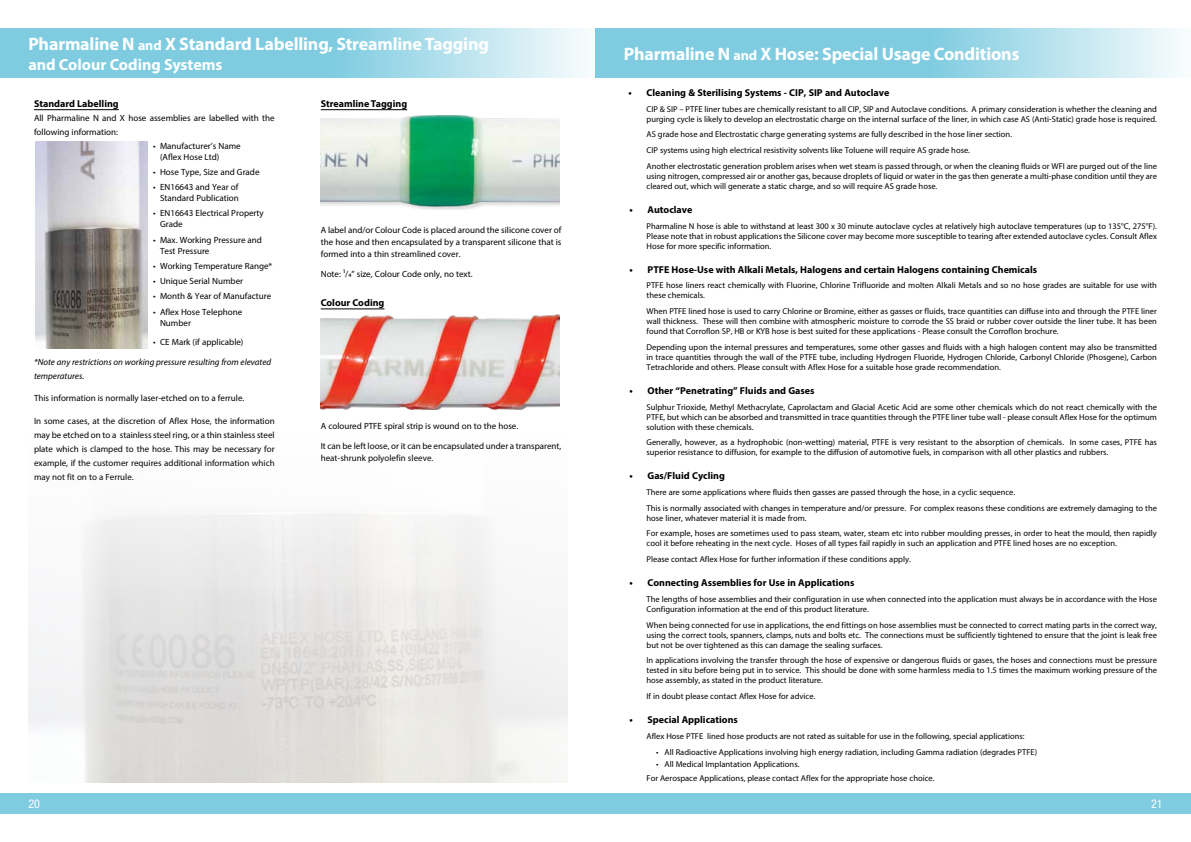
<style>
.page{position:relative;width:1191px;height:842px;background:#fff}
.page>*{position:absolute;margin:0;border:0;box-sizing:border-box;transform-origin:0 0}
.t1{font:700 18px "Myriad Pro";letter-spacing:-.01em;color:#fff}
.t2{font:700 16px "Myriad Pro";color:#fff}
.t3{font:condensed 12px "Helvetica Neue LT Std";color:#fff}
.t4{font:700 10px "Myriad Pro";color:#000}
.t5{font:9px/14px "Myriad Pro";color:#000}
.t6{font:italic 9px/14px "Myriad Pro";color:#000}
.t7{font:8.5px/10px "Myriad Pro";color:#000}
.s1{font-size:14px}
</style>
<div class="page">
<div style="left:0;top:793px;width:595px;height:21px;background:#7fcce1"></div>
<svg style="left:0;top:28px;width:585px;height:50px;background:#98d5e6"></svg>
<hr style="left:34px;top:109px;width:85px;height:1px;background:#000">
<img style="left:36px;top:141px;width:111px;height:208px">
<hr style="left:321px;top:109px;width:86px;height:1px;background:#000">
<hr style="left:321px;top:308px;width:63px;height:1px;background:#000">
<img style="left:320px;top:115px;width:239px;height:95px">
<img style="left:320px;top:315px;width:239px;height:95px">
<svg style="left:595px;top:28px;width:585px;height:50px;background:#98d5e6"></svg>
<div style="left:595px;top:793px;width:596px;height:21px;background:#7fcce1"></div>
<h1 class="t1" style="left:28px;top:32px;width:462px">Pharmaline N <span class="s1">and</span> X Standard Labelling, Streamline Tagging</h1>
<h2 class="t2" style="left:28px;top:54px;width:196px">and Colour Coding Systems</h2>
<p class="t4" style="left:34px;top:97px;width:86px">Standard Labelling</p>
<p class="t5" style="left:34px;top:111px;width:242px">All Pharmaline N and X hose assemblies are labelled with the following information:</p>
<p class="t5" style="left:160px;top:140px;width:82px;line-height:11px;text-indent:-7px">• Manufacturer’s Name (Aflex Hose Ltd)</p>
<p class="t5" style="left:153px;top:165px;width:108px">• Hose Type, Size and Grade</p>
<p class="t5" style="left:153px;top:182px;width:87px;line-height:11px;text-align:right">• EN16643 and Year of<br>Standard Publication</p>
<p class="t5" style="left:160px;top:208px;width:105px;line-height:11px;text-indent:-7px">• EN16643 Electrical Property<br>Grade</p>
<p class="t5" style="left:160px;top:234px;width:103px;line-height:11px;text-indent:-7px">• Max. Working Pressure and<br>Test Pressure</p>
<p class="t5" style="left:153px;top:259px;width:121px">• Working Temperature Range*</p>
<p class="t5" style="left:153px;top:274px;width:92px">• Unique Serial Number</p>
<p class="t5" style="left:153px;top:289px;width:120px">• Month &amp; Year of Manufacture</p>
<p class="t5" style="left:160px;top:306px;width:84px;line-height:11px;text-indent:-7px">• Aflex Hose Telephone<br>Number</p>
<p class="t5" style="left:153px;top:335px;width:92px">• CE Mark (if applicable)</p>
<p class="t6" style="left:34px;top:354px;width:239px">*Note any restrictions on working pressure resulting from elevated temperatures.</p>
<p class="t5" style="left:34px;top:391px;width:212px">This information is normally laser-etched on to a ferrule.</p>
<p class="t5" style="left:34px;top:413px;width:242px;text-align:justify">In some cases, at the discretion of Aflex Hose, the information may be etched on to a stainless steel ring, or a thin stainless steel plate which is clamped to the hose. This may be necessary for example, if the customer requires additional information which may not fit on to a Ferrule.</p>
<p class="t4" style="left:321px;top:97px;width:88px">Streamline Tagging</p>
<p class="t5" style="left:321px;top:223px;width:242px;line-height:12px;text-align:justify">A label and/or Colour Code is placed around the silicone cover of the hose and then encapsulated by a transparent silicone that is formed into a thin streamlined cover.</p>
<p class="t5" style="left:321px;top:267px;width:153px">Note: 1/4” size, Colour Code only, no text.</p>
<p class="t4" style="left:321px;top:296px;width:65px">Colour Coding</p>
<p class="t5" style="left:321px;top:419px;width:199px">A coloured PTFE spiral strip is wound on to the hose.</p>
<p class="t5" style="left:321px;top:440px;width:242px;line-height:12px">It can be left loose, or it can be encapsulated under a transparent, heat-shrunk polyolefin sleeve.</p>
<h3 class="t3" style="left:28px;top:796px;width:13px">20</h3>
<h1 class="t1" style="left:624px;top:42px;width:397px">Pharmaline N <span class="s1">and</span> X Hose: Special Usage Conditions</h1>
<p class="t4" style="left:628px;top:86px;width:262px">• Cleaning &amp; Sterilising Systems - CIP, SIP and Autoclave</p>
<p class="t7" style="left:646px;top:104px;width:512px">CIP &amp; SIP – PTFE liner tubes are chemically resistant to all CIP, SIP and Autoclave conditions. A primary consideration is whether the cleaning and purging cycle is likely to develop an electrostatic charge on the internal surface of the liner, in which case AS (Anti-Static) grade hose is required.</p>
<p class="t7" style="left:646px;top:127px;width:512px;line-height:15.7px">AS grade hose and Electrostatic charge generating systems are fully described in the hose liner section.<br>CIP systems using high electrical resistivity solvents like Toluene will require AS grade hose.<br>Another electrostatic generation problem arises when wet steam is passed through, or when the cleaning fluids or WFI are purged out of the line</p>
<p class="t7" style="left:646px;top:171px;width:512px">using nitrogen, compressed air or another gas, because droplets of liquid or water in the gas then generate a multi-phase condition until they are cleared out, which will generate a static charge, and so will require AS grade hose.</p>
<p class="t4" style="left:629px;top:203px;width:64px">• Autoclave</p>
<p class="t7" style="left:646px;top:221px;width:512px;text-align:justify">Pharmaline N hose is able to withstand at least 300 x 30 minute autoclave cycles at relatively high autoclave temperatures (up to 135°C, 275°F).<br>Please note that in robust applications the Silicone cover may become more susceptible to tearing after extended autoclave cycles. Consult Aflex Hose for more specific information.</p>
<p class="t4" style="left:629px;top:263px;width:409px">• PTFE Hose-Use with Alkali Metals, Halogens and certain Halogens containing Chemicals</p>
<p class="t7" style="left:646px;top:280px;width:512px">PTFE hose liners react chemically with Fluorine, Chlorine Trifluoride and molten Alkali Metals and so no hose grades are suitable for use with these chemicals.</p>
<p class="t7" style="left:646px;top:306px;width:512px;text-align:justify">When PTFE lined hose is used to carry Chlorine or Bromine, either as gasses or fluids, trace quantities can diffuse into and through the PTFE liner wall thickness. These will then combine with atmospheric moisture to corrode the SS braid or rubber cover outside the liner tube. It has been found that Corroflon SP, HB or KYB hose is best suited for these applications - Please consult the Corroflon brochure.</p>
<p class="t7" style="left:646px;top:342px;width:512px;text-align:justify">Depending upon the internal pressures and temperatures, some other gasses and fluids with a high halogen content may also be transmitted in trace quantities through the wall of the PTFE tube, including Hydrogen Fluoride, Hydrogen Chloride, Carbonyl Chloride (Phosgene), Carbon Tetrachloride and others. Please consult with Aflex Hose for a suitable hose grade recommendation.</p>
<p class="t4" style="left:629px;top:384px;width:186px">• Other “Penetrating” Fluids and Gases</p>
<p class="t7" style="left:646px;top:402px;width:512px;text-align:justify">Sulphur Trioxide, Methyl Methacrylate, Caprolactam and Glacial Acetic Acid are some other chemicals which do not react chemically with the PTFE, but which can be absorbed and transmitted in trace quantities through the PTFE liner tube wall - please consult Aflex Hose for the optimum solution with these chemicals.</p>
<p class="t7" style="left:646px;top:437px;width:512px">Generally, however, as a hydrophobic (non-wetting) material, PTFE is very resistant to the absorption of chemicals. In some cases, PTFE has superior resistance to diffusion, for example to the diffusion of automotive fuels, in comparison with all other plastics and rubbers.</p>
<p class="t4" style="left:629px;top:470px;width:97px">• Gas/Fluid Cycling</p>
<p class="t7" style="left:646px;top:484px;width:512px;line-height:15.7px">There are some applications where fluids then gasses are passed through the hose, in a cyclic sequence.<br>This is normally associated with changes in temperature and/or pressure. For complex reasons these conditions are extremely damaging to the</p>
<p class="t7" style="left:646px;top:510px;width:512px;line-height:15.7px">hose liner, whatever material it is made from.<br>For example, hoses are sometimes used to pass steam, water, steam etc into rubber moulding presses, in order to heat the mould, then rapidly</p>
<p class="t7" style="left:646px;top:536px;width:472px;line-height:15.7px">cool it before reheating in the next cycle. Hoses of all types fail rapidly in such an application and PTFE lined hoses are no exception.<br>Please contact Aflex Hose for further information if these conditions apply.</p>
<p class="t4" style="left:629px;top:576px;width:226px">• Connecting Assemblies for Use in Applications</p>
<p class="t7" style="left:646px;top:594px;width:512px">The lengths of hose assemblies and their configuration in use when connected into the application must always be in accordance with the Hose<br>Configuration information at the end of this product literature.</p>
<p class="t7" style="left:646px;top:620px;width:512px;text-align:justify">When being connected for use in applications, the end fittings on hose assemblies must be connected to correct mating parts in the correct way, using the correct tools, spanners, clamps, nuts and bolts etc. The connections must be sufficiently tightened to ensure that the joint is leak free but not be over tightened as this can damage the sealing surfaces.</p>
<p class="t7" style="left:646px;top:655px;width:512px;text-align:justify">In applications involving the transfer through the hose of expensive or dangerous fluids or gases, the hoses and connections must be pressure tested in situ before being put in to service. This should be done with some harmless media to 1.5 times the maximum working pressure of the hose assembly, as stated in the product literature.</p>
<p class="t7" style="left:646px;top:691px;width:170px">If in doubt please contact Aflex Hose for advice.</p>
<p class="t4" style="left:629px;top:713px;width:110px">• Special Applications</p>
<p class="t7" style="left:646px;top:731px;width:379px">Aflex Hose PTFE lined hose products are not rated as suitable for use in the following, special applications:</p>
<p class="t7" style="left:656px;top:746px;width:382px">• All Radioactive Applications involving high energy radiation, including Gamma radiation (degrades PTFE)</p>
<p class="t7" style="left:646px;top:757px;width:289px;line-height:13.8px;text-indent:10px">• All Medical Implantation Applications.<br>For Aerospace Applications, please contact Aflex for the appropriate hose choice.</p>
<h3 class="t3" style="left:1151px;top:796px;width:13px">21</h3>
</div>
